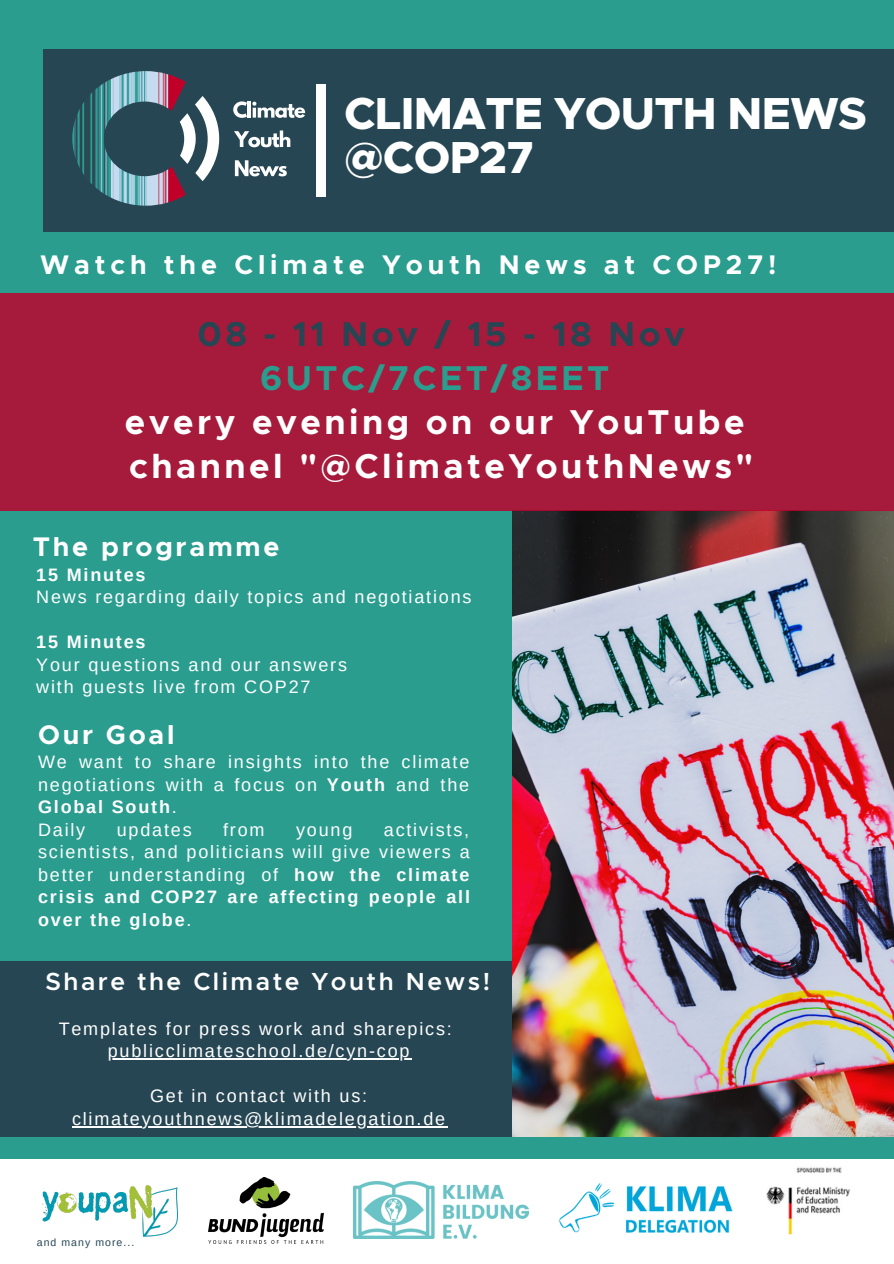
<style>
.page{position:relative;width:894px;height:1264px;background:#fff}
.page>*{position:absolute;margin:0;border:0;box-sizing:border-box;transform-origin:0 0}
.t1{font:800 45px/44px "Metropolis";letter-spacing:-.015em;color:#fff}
.t2{font:700 34.65px/44px "Metropolis";letter-spacing:.1em;color:#fff}
.t3{font:700 34.65px "Metropolis";letter-spacing:.1em;color:#264653}
.t4{font:700 34.65px "Metropolis";letter-spacing:.1em;color:#2a9d8f}
.t5{font:700 27px "Metropolis";letter-spacing:.18em;color:#fff}
.t6{font:700 27px "Metropolis";letter-spacing:.1em;color:#fff}
.t7{font:600 24.75px "Metropolis";letter-spacing:.1em;color:#fff}
.t8{font:18px/22.5px "Arimo";letter-spacing:.1em;color:#fff;text-align:center}
.t9{font:700 18px "Arimo";letter-spacing:.1em;color:#fff}
.t10{font:10.5px "Arimo";letter-spacing:.1em;color:#264653}
.s1{font-weight:700}
</style>
<div class="page">
<div style="left:0;top:0;width:893px;height:1263px;background:#2a9d8f"></div>
<img style="left:512px;top:510px;width:381px;height:626px">
<div style="left:0;top:1159px;width:893px;height:104px;background:#fff"></div>
<div style="left:0;top:961px;width:511px;height:175px;background:#264653"></div>
<hr style="left:108px;top:1058px;width:303px;height:1px;background:#fff">
<hr style="left:72px;top:1125px;width:375px;height:2px;background:#fff">
<div style="left:43px;top:49px;width:850px;height:182px;background:#264653"></div>
<div style="left:316px;top:84px;width:9px;height:113px;background:#fff"></div>
<svg style="left:233px;top:101px;width:72px;height:17px"></svg>
<svg style="left:234px;top:130px;width:56px;height:17px"></svg>
<svg style="left:235px;top:160px;width:52px;height:16px"></svg>
<img style="left:72px;top:71px;width:114px;height:135px">
<svg style="left:180px;top:96px;width:39px;height:85px"></svg>
<div style="left:0;top:293px;width:893px;height:217px;background:#a61b3b"></div>
<img style="left:559px;top:1183px;width:174px;height:50px">
<img style="left:43px;top:1185px;width:135px;height:51px">
<img style="left:353px;top:1181px;width:175px;height:57px">
<img style="left:766px;top:1167px;width:84px;height:68px">
<img style="left:208px;top:1177px;width:115px;height:66px">
<h1 class="t1" style="left:344px;top:94px;width:524px">CLIMATE YOUTH NEWS @COP27</h1>
<h3 class="t5" style="left:40px;top:253px;width:737px">Watch the Climate Youth News at COP27!</h3>
<h2 class="t3" style="left:197px;top:318px;width:489px">08 - 11 Nov / 15 - 18 Nov</h2>
<h2 class="t4" style="left:260px;top:362px;width:350px">6UTC/7CET/8EET</h2>
<h2 class="t2" style="left:125px;top:401px;width:630px">every evening on our YouTube channel "@ClimateYouthNews"</h2>
<h3 class="t6" style="left:33px;top:534px;width:248px">The programme</h3>
<p class="t9" style="left:36px;top:564px;width:111px">15 Minutes</p>
<p class="t8" style="left:36px;top:585px;width:436px">News regarding daily topics and negotiations</p>
<p class="t9" style="left:36px;top:632px;width:111px">15 Minutes</p>
<p class="t8" style="left:36px;top:653px;width:312px;text-align:left">Your questions and our answers with guests live from COP27</p>
<h3 class="t5" style="left:38px;top:722px;width:138px">Our Goal</h3>
<p class="t8" style="left:38px;top:750px;width:433px;text-align:left">We want to share insights into the climate negotiations with a focus on <span class="s1">Youth</span> and the<br><span class="s1">Global South</span>.<br>Daily</p>
<p class="t8" style="left:38px;top:818px;width:433px;text-align:justify;text-indent:346px">activists, scientists, and politicians will give viewers a better understanding of <span class="s1">how the climate crisis and COP27 are affecting people all over the globe</span>.</p>
<p class="t8" style="left:117px;top:818px;width:76px">updates</p>
<p class="t8" style="left:223px;top:818px;width:43px">from</p>
<p class="t8" style="left:296px;top:818px;width:58px">young</p>
<h3 class="t7" style="left:46px;top:970px;width:446px">Share the Climate Youth News!</h3>
<p class="t8" style="left:59px;top:1017px;width:394px">Templates for press work and sharepics: publicclimateschool.de/cyn-cop</p>
<p class="t8" style="left:72px;top:1084px;width:374px">Get in contact with us: climateyouthnews@klimadelegation.de</p>
<p class="t10" style="left:37px;top:1236px;width:99px">and many more...</p>
</div>
